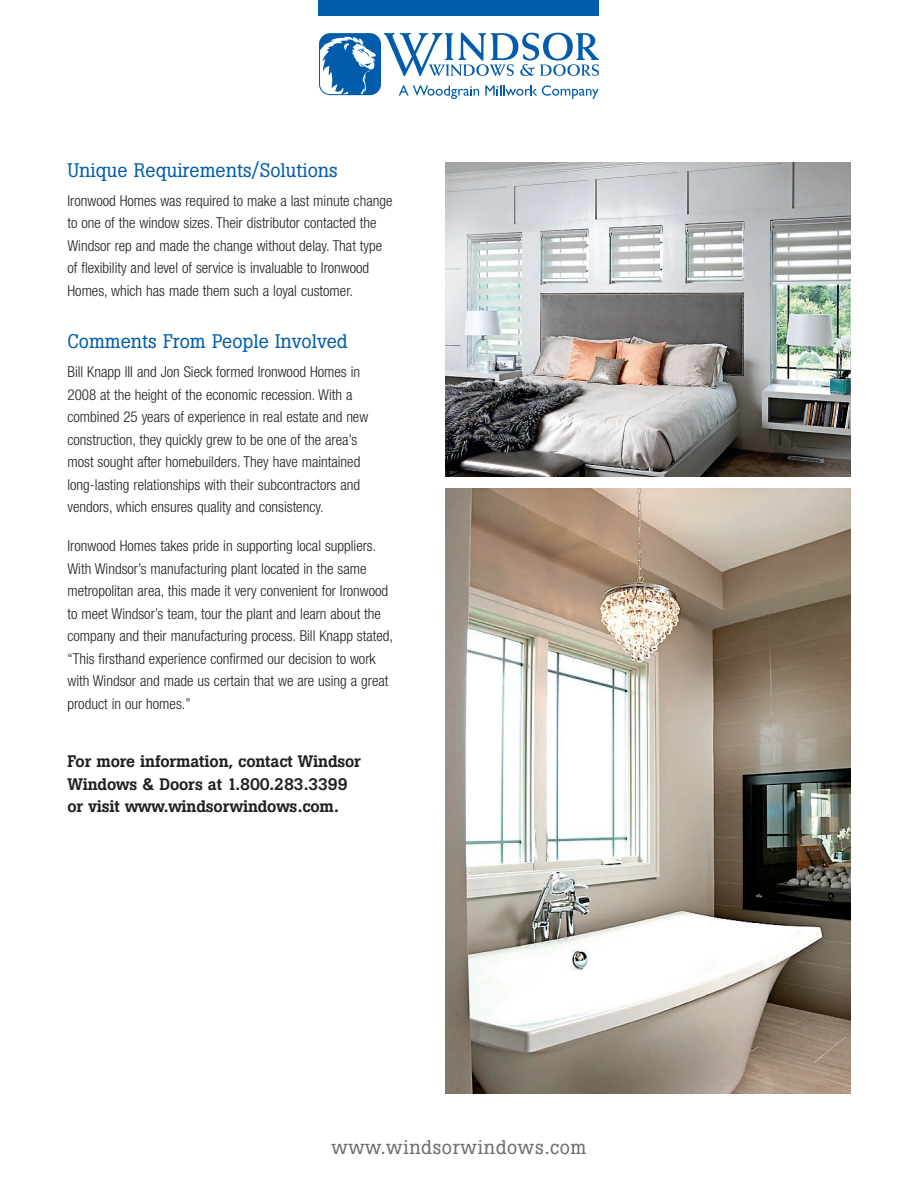
<style>
.page{position:relative;width:918px;height:1188px;background:#fff}
.page>*{position:absolute;margin:0;border:0;box-sizing:border-box;transform-origin:0 0}
.t1{font:19.5px "Boton";color:#015dab}
.t2{font:19.5px "Boton";letter-spacing:.03em;color:#6c6d70}
.t3{font:500 16.5px/22.5px "Boton";letter-spacing:-.01em;color:#231f20}
.t4{font:300 condensed 15px/22.5px "Helvetica Neue LT Std";color:#231f20}
</style>
<div class="page">
<svg style="left:319px;top:33px;width:280px;height:66px"></svg>
<div style="left:319px;top:0;width:280px;height:15px;background:#015dab"></div>
<img style="left:445px;top:162px;width:405px;height:314px">
<img style="left:445px;top:488px;width:405px;height:606px">
<h1 class="t1" style="left:68px;top:158px;width:272px">Unique Requirements/Solutions</h1>
<p class="t4" style="left:68px;top:189px;width:327px">Ironwood Homes was required to make a last minute change to one of the window sizes. Their distributor contacted the Windsor rep and made the change without delay. That type of flexibility and level of service is invaluable to Ironwood Homes, which has made them such a loyal customer.</p>
<h1 class="t1" style="left:68px;top:330px;width:282px">Comments From People Involved</h1>
<p class="t4" style="left:68px;top:361px;width:302px">Bill Knapp III and Jon Sieck formed Ironwood Homes in 2008 at the height of the economic recession. With a combined 25 years of experience in real estate and new construction, they quickly grew to be one of the area’s most sought after homebuilders. They have maintained long-lasting relationships with their subcontractors and vendors, which ensures quality and consistency.</p>
<p class="t4" style="left:68px;top:534px;width:327px">Ironwood Homes takes pride in supporting local suppliers.<br>With Windsor’s manufacturing plant located in the same metropolitan area, this made it very convenient for Ironwood to meet Windsor’s team, tour the plant and learn about the company and their manufacturing process. Bill Knapp stated, “This firsthand experience confirmed our decision to work with Windsor and made us certain that we are using a great product in our homes.”</p>
<p class="t3" style="left:68px;top:751px;width:295px">For more information, contact Windsor<br>Windows &amp; Doors at 1.800.283.3399 or visit www.windsorwindows.com.</p>
<h1 class="t2" style="left:332px;top:1136px;width:256px">www.windsorwindows.com</h1>
</div>
